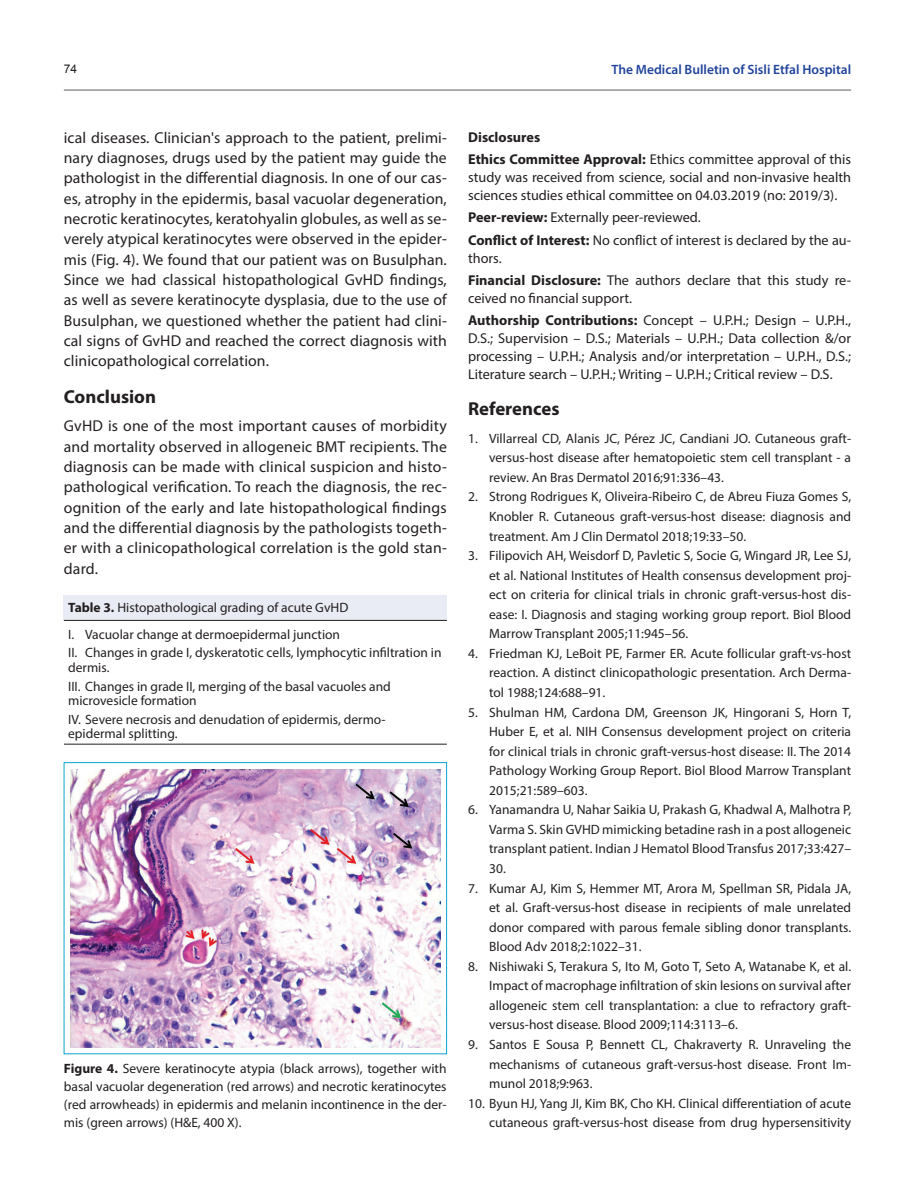
<style>
.page{position:relative;width:915px;height:1191px;background:#fff}
.page>*{position:absolute;margin:0;border:0;box-sizing:border-box;transform-origin:0 0}
.altbaslik{font:700 18.75px "Myriad Pro";color:#231f20}
.ana_metin_bosluksuz{font:15.75px/20.4px "Myriad Pro";letter-spacing:.005em;color:#231f20;text-align:justify}
.ethics{font:14.25px/18px "Myriad Pro";color:#231f20;text-align:justify}
.ethics_baslik{font:700 14.25px "Myriad Pro";color:#231f20}
.kaynak{font:13.5px/19.5px "Myriad Pro";color:#231f20;text-align:justify}
.tablo_satiri{font:13.5px/14.4px "Myriad Pro";color:#231f20}
.ana_metin_bosluksuz-2{font:13.5px/18px "Myriad Pro";color:#231f20;text-align:justify}
.t1{font:600 13.5px "Myriad Pro";color:#21449b}
.t2{font:12px "Arial";color:#231f20}
.s1{font-weight:700}
</style>
<div class="page">
<hr style="left:64px;top:89px;width:786px;height:2px;background:#939598">
<div style="left:64px;top:595px;width:382px;height:25px;background:#e9ecf5"></div>
<hr style="left:64px;top:620px;width:382px;height:1px;background:#231f20">
<hr style="left:64px;top:744px;width:382px;height:1px;background:#231f20">
<img style="left:70px;top:769px;width:370px;height:278px">
<p class="t2" style="left:64px;top:60px;width:15px">74</p>
<p class="t1" style="left:611px;top:61px;width:241px">The Medical Bulletin of Sisli Etfal Hospital</p>
<p class="ana_metin_bosluksuz" style="left:64px;top:127px;width:384px">ical diseases. Clinician's approach to the patient, prelimi&shy;nary diagnoses, drugs used by the patient may guide the pathologist in the differential diagnosis. In one of our cas&shy;es, atrophy in the epidermis, basal vacuolar degeneration, necrotic keratinocytes, keratohyalin globules, as well as se&shy;verely atypical keratinocytes were observed in the epider&shy;mis (Fig. 4). We found that our patient was on Busulphan.<br>Since we had classical histopathological GvHD findings, as well as severe keratinocyte dysplasia, due to the use of Busulphan, we questioned whether the patient had clini&shy;cal signs of GvHD and reached the correct diagnosis with clinicopathological correlation.</p>
<p class="altbaslik" style="left:64px;top:384px;width:94px">Conclusion</p>
<p class="ana_metin_bosluksuz" style="left:64px;top:415px;width:384px">GvHD is one of the most important causes of morbidity and mortality observed in allogeneic BMT recipients. The diagnosis can be made with clinical suspicion and histo&shy;pathological verification. To reach the diagnosis, the rec&shy;ognition of the early and late histopathological findings and the differential diagnosis by the pathologists togeth&shy;er with a clinicopathological correlation is the gold stan&shy;dard.</p>
<p class="tablo_satiri" style="left:68px;top:599px;width:281px"><span class="s1">Table 3.</span> Histopathological grading of acute GvHD</p>
<p class="tablo_satiri" style="left:68px;top:627px;width:273px">I. Vacuolar change at dermoepidermal junction</p>
<p class="tablo_satiri" style="left:68px;top:645px;width:375px">II. Changes in grade I, dyskeratotic cells, lymphocytic infiltration in dermis.</p>
<p class="tablo_satiri" style="left:68px;top:678px;width:324px">III. Changes in grade II, merging of the basal vacuoles and microvesicle formation</p>
<p class="tablo_satiri" style="left:68px;top:712px;width:319px">IV. Severe necrosis and denudation of epidermis, dermo&shy;epidermal splitting.</p>
<p class="ana_metin_bosluksuz-2" style="left:64px;top:1059px;width:384px"><span class="s1">Figure 4.</span> Severe keratinocyte atypia (black arrows), together with basal vacuolar degeneration (red arrows) and necrotic keratinocytes (red arrowheads) in epidermis and melanin incontinence in the der&shy;mis (green arrows) (H&amp;E, 400 X).</p>
<p class="ethics_baslik" style="left:468px;top:127px;width:74px">Disclosures</p>
<p class="ethics" style="left:468px;top:150px;width:384px"><span class="s1">Ethics Committee Approval:</span> Ethics committee approval of this study was received from science, social and non-invasive health sciences studies ethical committee on 04.03.2019 (no: 2019/3).</p>
<p class="ethics" style="left:468px;top:208px;width:234px"><span class="s1">Peer-review:</span> Externally peer-reviewed.</p>
<p class="ethics" style="left:468px;top:230px;width:384px"><span class="s1">Conflict of Interest:</span> No conflict of interest is declared by the au&shy;thors.</p>
<p class="ethics" style="left:468px;top:271px;width:384px"><span class="s1">Financial Disclosure:</span> The authors declare that this study re&shy;ceived no financial support.</p>
<p class="ethics" style="left:468px;top:311px;width:384px"><span class="s1">Authorship Contributions:</span> Concept – U.P.H.; Design – U.P.H., D.S.; Supervision – D.S.; Materials – U.P.H.; Data collection &amp;/or processing – U.P.H.; Analysis and/or interpretation – U.P.H., D.S.; Literature search – U.P.H.; Writing – U.P.H.; Critical review – D.S.</p>
<p class="altbaslik" style="left:468px;top:396px;width:93px">References</p>
<p class="kaynak" style="left:489px;top:428px;width:363px;text-indent:-21px">1. Villarreal CD, Alanis JC, Pérez JC, Candiani JO. Cutaneous graft&shy;versus-host disease after hematopoietic stem cell transplant - a review. An Bras Dermatol 2016;91:336–43.</p>
<p class="kaynak" style="left:489px;top:487px;width:363px;text-indent:-21px">2. Strong Rodrigues K, Oliveira-Ribeiro C, de Abreu Fiuza Gomes S, Knobler R. Cutaneous graft-versus-host disease: diagnosis and treatment. Am J Clin Dermatol 2018;19:33–50.</p>
<p class="kaynak" style="left:489px;top:545px;width:363px;text-indent:-21px">3. Filipovich AH, Weisdorf D, Pavletic S, Socie G, Wingard JR, Lee SJ, et al. National Institutes of Health consensus development proj&shy;ect on criteria for clinical trials in chronic graft-versus-host dis&shy;ease: I. Diagnosis and staging working group report. Biol Blood Marrow Transplant 2005;11:945–56.</p>
<p class="kaynak" style="left:489px;top:643px;width:363px;text-indent:-21px">4. Friedman KJ, LeBoit PE, Farmer ER. Acute follicular graft-vs-host reaction. A distinct clinicopathologic presentation. Arch Derma&shy;tol 1988;124:688–91.</p>
<p class="kaynak" style="left:489px;top:702px;width:363px;text-indent:-21px">5. Shulman HM, Cardona DM, Greenson JK, Hingorani S, Horn T, Huber E, et al. NIH Consensus development project on criteria for clinical trials in chronic graft-versus-host disease: II. The 2014<br>Pathology Working Group Report. Biol Blood Marrow Transplant 2015;21:589–603.</p>
<p class="kaynak" style="left:489px;top:800px;width:363px;text-indent:-21px">6. Yanamandra U, Nahar Saikia U, Prakash G, Khadwal A, Malhotra P, Varma S. Skin GVHD mimicking betadine rash in a post allogeneic transplant patient. Indian J Hematol Blood Transfus 2017;33:427– 30.</p>
<p class="kaynak" style="left:489px;top:878px;width:363px;text-indent:-21px">7. Kumar AJ, Kim S, Hemmer MT, Arora M, Spellman SR, Pidala JA, et al. Graft-versus-host disease in recipients of male unrelated donor compared with parous female sibling donor transplants.<br>Blood Adv 2018;2:1022–31.</p>
<p class="kaynak" style="left:489px;top:956px;width:363px;text-indent:-21px">8. Nishiwaki S, Terakura S, Ito M, Goto T, Seto A, Watanabe K, et al.<br>Impact of macrophage infiltration of skin lesions on survival after allogeneic stem cell transplantation: a clue to refractory graft&shy;versus-host disease. Blood 2009;114:3113–6.</p>
<p class="kaynak" style="left:489px;top:1034px;width:363px;text-indent:-21px">9. Santos E Sousa P, Bennett CL, Chakraverty R. Unraveling the mechanisms of cutaneous graft-versus-host disease. Front Im&shy;munol 2018;9:963.</p>
<p class="kaynak" style="left:468px;top:1093px;width:384px;text-align:right">10. Byun HJ, Yang JI, Kim BK, Cho KH. Clinical differentiation of acute cutaneous graft-versus-host disease from drug hypersensitivity</p>
</div>
